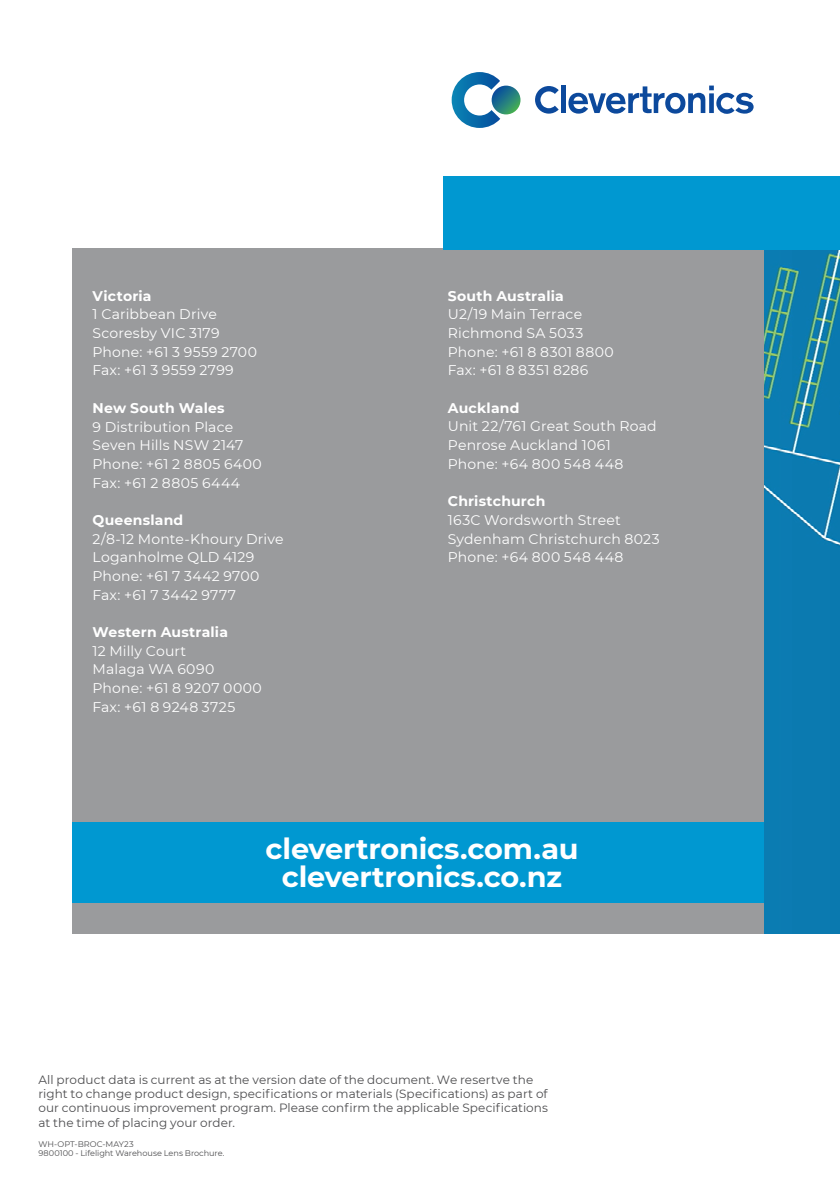
<style>
.page{position:relative;width:840px;height:1191px;background:#fff}
.page>*{position:absolute;margin:0;border:0;box-sizing:border-box;transform-origin:0 0}
.t1{font:700 28.8px/28px "Montserrat";letter-spacing:-.005em;color:#fff;text-align:center}
.t2{font:14px/18.6px "Montserrat";letter-spacing:.015em;color:#fff}
.t3{font:700 14px "Montserrat";letter-spacing:.015em;color:#fff}
.t4{font:12px/14.4px "Montserrat";letter-spacing:.005em;color:#4d4d4f}
.t5{font:8.2px/9.6px "Montserrat";color:#4d4d4f}
</style>
<div class="page">
<img style="left:763px;top:249px;width:76px;height:684px">
<div style="left:72px;top:248px;width:691px;height:685px;background:#9a9b9d"></div>
<div style="left:72px;top:822px;width:691px;height:81px;background:#0098d1"></div>
<div style="left:443px;top:176px;width:396px;height:73px;background:#0098d1"></div>
<svg style="left:491px;top:86px;width:29px;height:28px"></svg>
<svg style="left:451px;top:72px;width:49px;height:56px"></svg>
<svg style="left:535px;top:86px;width:23px;height:28px"></svg>
<div style="left:560px;top:85px;width:5px;height:28px;background:#0c499c"></div>
<svg style="left:568px;top:86px;width:185px;height:28px"></svg>
<p class="t3" style="left:93px;top:286px;width:60px">Victoria</p>
<p class="t2" style="left:93px;top:305px;width:166px">1 Caribbean Drive<br>Scoresby VIC 3179<br>Phone: +61 3 9559 2700<br>Fax: +61 3 9559 2799</p>
<p class="t3" style="left:93px;top:398px;width:133px">New South Wales</p>
<p class="t2" style="left:93px;top:417px;width:171px">9 Distribution Place<br>Seven Hills NSW 2147<br>Phone: +61 2 8805 6400<br>Fax: +61 2 8805 6444</p>
<p class="t3" style="left:93px;top:510px;width:92px">Queensland</p>
<p class="t2" style="left:93px;top:529px;width:192px">2/8-12 Monte-Khoury Drive<br>Loganholme QLD 4129<br>Phone: +61 7 3442 9700<br>Fax: +61 7 3442 9777</p>
<p class="t3" style="left:93px;top:622px;width:137px">Western Australia</p>
<p class="t2" style="left:93px;top:641px;width:171px">12 Milly Court<br>Malaga WA 6090<br>Phone: +61 8 9207 0000<br>Fax: +61 8 9248 3725</p>
<p class="t3" style="left:447px;top:286px;width:117px">South Australia</p>
<p class="t2" style="left:447px;top:304px;width:167px">U2/19 Main Terrace<br>Richmond SA 5033<br>Phone: +61 8 8301 8800<br>Fax: +61 8 8351 8286</p>
<p class="t3" style="left:447px;top:398px;width:73px">Auckland</p>
<p class="t2" style="left:447px;top:417px;width:210px">Unit 22/761 Great South Road<br>Penrose Auckland 1061<br>Phone: +64 800 548 448</p>
<p class="t3" style="left:447px;top:491px;width:99px">Christchurch</p>
<p class="t2" style="left:447px;top:510px;width:213px">163C Wordsworth Street<br>Sydenham Christchurch 8023<br>Phone: +64 800 548 448</p>
<h1 class="t1" style="left:265px;top:833px;width:314px">clevertronics.com.au clevertronics.co.nz</h1>
<p class="t4" style="left:38px;top:1071px;width:511px">All product data is current as at the version date of the document. We resertve the right to change product design, specifications or materials (Specifications) as part of our continuous improvement program. Please confirm the applicable Specifications at the time of placing your order.</p>
<p class="t5" style="left:38px;top:1139px;width:187px">WH-OPT-BROC-MAY23<br>9800100 - Lifelight Warehouse Lens Brochure.</p>
</div>
